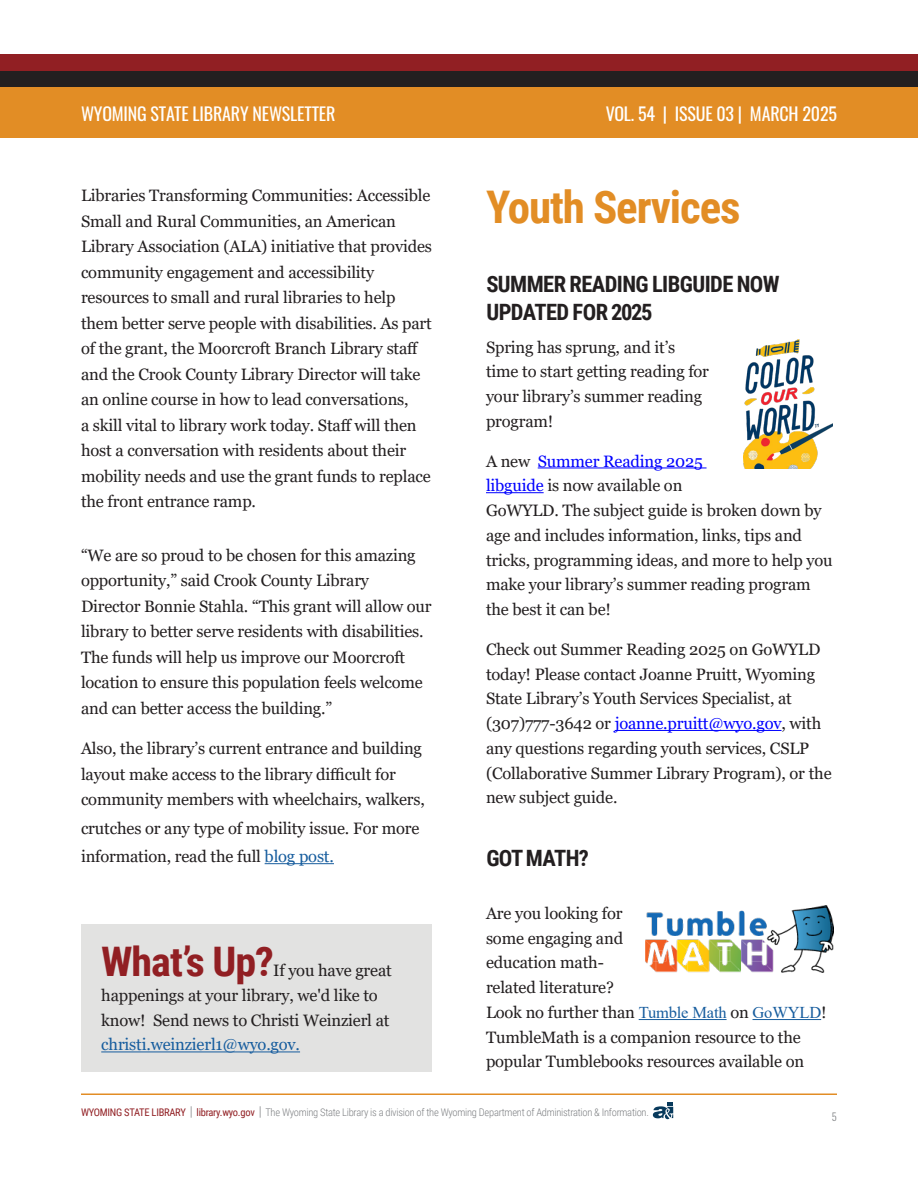
<style>
.page{position:relative;width:918px;height:1188px;background:#fff}
.page>*{position:absolute;margin:0;border:0;box-sizing:border-box;transform-origin:0 0}
.Heading_2{font:700 45px "Roboto Condensed";letter-spacing:-.025em;color:#e28d25}
.Section_Title{font:700 40.8px "Roboto Condensed";letter-spacing:-.025em;color:#911f23}
.Heading_2-2{font:700 22.5px/28.5px "Roboto Condensed";letter-spacing:-.025em;color:#231f20}
.Heading_3{font:700 22.5px "Roboto Condensed";letter-spacing:-.025em;color:#231f20}
.t1{font:18px "Oswald";letter-spacing:-.01em;color:#fff}
.Heading_3-2{font:16.5px/24.8px "Georgia";letter-spacing:-.01em;color:#231f20}
.Section_Title-2{font:16.5px/24.8px "Georgia";letter-spacing:-.01em;color:#231f20}
.t2{font:300 10.5px "Roboto Condensed";letter-spacing:-.025em;color:#7e8083}
.t3{font:300 10.5px "Oswald";color:#7e8083}
.s1{color:#175d9e}
.s2{color:#00f}
.s3{font-family:"Times New Roman";color:#175d9e}
.s4{font-weight:400;color:#911f23}
.s5{font-size:13.5px}
</style>
<div class="page">
<hr style="left:81px;top:1094px;width:756px;height:1px;background:#e28d25">
<svg style="left:653px;top:1102px;width:20px;height:17px"></svg>
<div style="left:0;top:77px;width:918px;height:61px;background:#e28d25"></div>
<div style="left:0;top:70px;width:918px;height:16px;background:#231f20"></div>
<div style="left:0;top:54px;width:918px;height:16px;background:#911f23"></div>
<hr style="left:265px;top:863px;width:69px;height:1px;background:#175d9e">
<hr style="left:538px;top:468px;width:169px;height:1px;background:#00f">
<hr style="left:486px;top:492px;width:58px;height:1px;background:#00f">
<hr style="left:615px;top:730px;width:167px;height:1px;background:#00f">
<hr style="left:639px;top:1019px;width:88px;height:1px;background:#175d9e">
<hr style="left:753px;top:1019px;width:68px;height:1px;background:#175d9e">
<img style="left:743px;top:339px;width:89px;height:129px">
<img style="left:646px;top:905px;width:187px;height:68px">
<div style="left:81px;top:924px;width:351px;height:148px;background:#e2e2e1"></div>
<hr style="left:101px;top:1052px;width:199px;height:1px;background:#175d9e">
<p class="t1" style="left:81px;top:97px;width:256px">WYOMING STATE LIBRARY NEWSLETTER</p>
<p class="t1" style="left:606px;top:97px;width:233px">VOL. 54 | ISSUE 03 | MARCH 2025</p>
<p class="Heading_3-2" style="left:81px;top:183px;width:353px;line-height:25.5px">Libraries Transforming Communities: Accessible Small and Rural Communities, an American Library Association (ALA) initiative that provides community engagement and accessibility resources to small and rural libraries to help them better serve people with disabilities. As part of the grant, the Moorcroft Branch Library staff and the Crook County Library Director will take an online course in how to lead conversations,<br>a skill vital to library work today. Staff will then host a conversation with residents about their mobility needs and use the grant funds to replace the front entrance ramp.</p>
<p class="Heading_3-2" style="left:81px;top:543px;width:352px;line-height:25.5px">“We are so proud to be chosen for this amazing opportunity,” said Crook County Library Director Bonnie Stahla. “This grant will allow our library to better serve residents with disabilities.<br>The funds will help us improve our Moorcroft location to ensure this population feels welcome and can better access the building.”</p>
<p class="Heading_3-2" style="left:81px;top:736px;width:345px;line-height:25.5px">Also, the library’s current entrance and building layout make access to the library difficult for community members with wheelchairs, walkers,</p>
<p class="Heading_3-2" style="left:81px;top:814px;width:340px;line-height:28.5px">crutches or any type of mobility issue. For more information, read the full <span class="s1">blog post.</span></p>
<p class="Section_Title" style="left:101px;top:933px;width:174px">What’s Up?</p>
<p class="Section_Title-2" style="left:101px;top:959px;width:292px;text-indent:172px">If you have great happenings at your library, we'd like to know! Send news to Christi Weinzierl at <span class="s1">christi.weinzierl1@wyo.gov.</span></p>
<p class="Heading_2" style="left:486px;top:175px;width:256px">Youth Services</p>
<p class="Heading_2-2" style="left:486px;top:269px;width:295px">SUMMER READING LIBGUIDE NOW<br>UPDATED FOR 2025</p>
<p class="Heading_3-2" style="left:486px;top:335px;width:225px">Spring has sprung, and it’s time to start getting reading for your library’s summer reading program!</p>
<p class="Heading_3-2" style="left:486px;top:449px;width:348px">A new <span class="s2">Summer Reading 2025<br>libguide</span> is now available on<br>GoWYLD. The subject guide is broken down by age and includes information, links, tips and tricks, programming ideas, and more to help you make your library’s summer reading program the best it can be!</p>
<p class="Heading_3-2" style="left:486px;top:637px;width:347px">Check out Summer Reading 2025 on GoWYLD today! Please contact Joanne Pruitt, Wyoming State Library’s Youth Services Specialist, at (307)777-3642 or <span class="s2">joanne.pruitt@wyo.gov</span>, with any questions regarding youth services, CSLP (Collaborative Summer Library Program), or the new subject guide.</p>
<p class="Heading_3" style="left:486px;top:842px;width:104px">GOT MATH?</p>
<p class="Heading_3-2" style="left:486px;top:901px;width:342px">Are you looking for<br>some engaging and<br>education math-<br>related literature?<br>Look no further than <span class="s3">Tumble Math</span> on <span class="s3">GoWYLD</span>!<br>TumbleMath is a companion resource to the popular Tumblebooks resources available on</p>
<p class="t2" style="left:81px;top:1105px;width:569px"><span class="s4">WYOMING STATE LIBRARY</span> <span class="s5">|</span> <span class="s4">library.wyo.gov</span> <span class="s5">|</span> The Wyoming State Library is a division of the Wyoming Department of Administration &amp; Information.</p>
<p class="t3" style="left:832px;top:1107px;width:7px">5</p>
</div>
